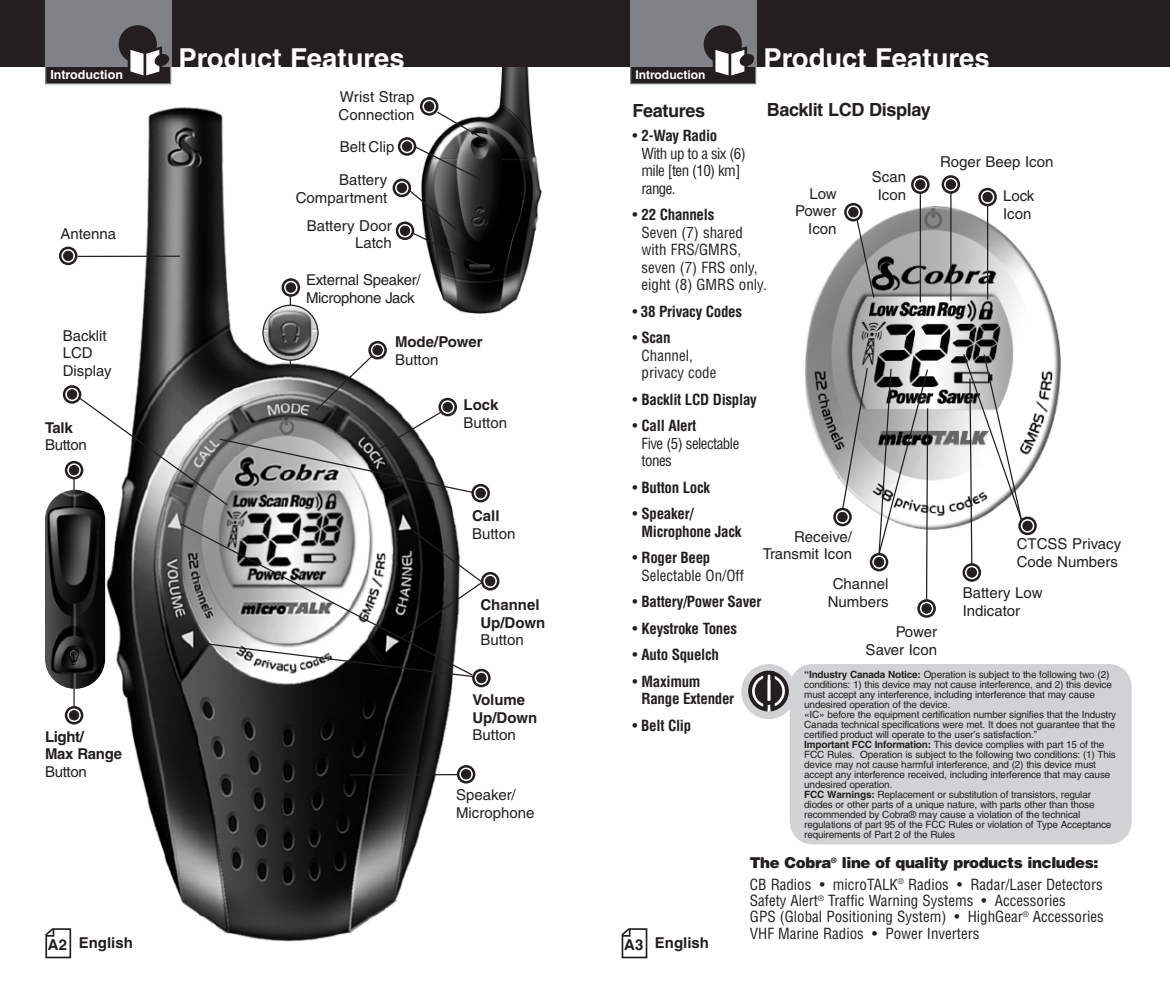
<style>
.page{position:relative;width:1170px;height:990px;background:#fff}
.page>*{position:absolute;margin:0;border:0;box-sizing:border-box;transform-origin:0 0}
.t1{font:700 27.5px "Helvetica";color:#fff}
.t2{font:700 18px "Helvetica";letter-spacing:-.02em;color:#231f20}
.t3{font:condensed 15px/17.5px "Helvetica";color:#231f20}
.t4{font:15px/17.5px "Helvetica";color:#231f20}
.t5{font:700 condensed 15px/17.5px "Helvetica";letter-spacing:-.02em;color:#231f20}
.t6{font:700 15px/17.5px "Helvetica";color:#231f20}
.t7{font:condensed 15px/17.5px "Helvetica";letter-spacing:-.04em;color:#231f20}
.t8{font:condensed 15px/17.5px "Helvetica";letter-spacing:-.035em;color:#231f20}
.t9{font:700 15px/17.5px "Helvetica";letter-spacing:-.02em;color:#231f20}
.t10{font:700 12.5px "Helvetica";color:#fff}
.t11{font:700 12px "Helvetica";color:#fff}
.t12{font:10px/10px "Helvetica";letter-spacing:-.015em;color:#231f20}
.s1{font-weight:700}
.s2{font-weight:400}
.s3{font-weight:900;font-stretch:normal}
</style>
<div class="page">
<img style="left:107px;top:107px;width:348px;height:835px">
<img style="left:422px;top:68px;width:120px;height:245px">
<svg style="left:391px;top:96px;width:94px;height:170px"></svg>
<div style="left:0;top:0;width:585px;height:68px;background:#231f20"></div>
<svg style="left:45px;top:928px;width:27px;height:30px"></svg>
<div style="left:46px;top:66px;width:125px;height:18px;background:#231f20"></div>
<div style="left:45px;top:65px;width:126px;height:19px;border:1px solid #808285"></div>
<div style="left:45px;top:0;width:126px;height:67px;background:#808285"></div>
<div style="left:119px;top:25px;width:38px;height:38px;background:#231f20;border-radius:50%"></div>
<svg style="left:128px;top:46px;width:42px;height:33px"></svg>
<svg style="left:456px;top:765px;width:20px;height:19px"></svg>
<svg style="left:59px;top:246px;width:20px;height:20px"></svg>
<hr style="left:78px;top:256px;width:102px;height:1px;background:#231f20">
<svg style="left:280px;top:277px;width:22px;height:21px"></svg>
<hr style="left:290px;top:296px;width:1px;height:70px;background:#231f20">
<img style="left:263px;top:305px;width:55px;height:55px;border-radius:50%">
<div style="left:262px;top:305px;width:57px;height:56px;border:2px solid #231f20;border-radius:50%"></div>
<hr style="left:73px;top:671px;width:2px;height:35px;background:#231f20">
<svg style="left:64px;top:705px;width:20px;height:20px"></svg>
<svg style="left:62px;top:340px;width:428px;height:167px"></svg>
<svg style="left:179px;top:522px;width:321px;height:167px"></svg>
<hr style="left:350px;top:774px;width:108px;height:2px;background:#231f20">
<img style="left:45px;top:490px;width:60px;height:199px;border-radius:30px">
<div style="left:582px;top:0;width:588px;height:68px;background:#231f20"></div>
<svg style="left:622px;top:928px;width:26px;height:30px"></svg>
<div style="left:631px;top:66px;width:125px;height:18px;background:#231f20"></div>
<div style="left:630px;top:65px;width:126px;height:19px;border:1px solid #808285"></div>
<div style="left:630px;top:0;width:126px;height:67px;background:#808285"></div>
<div style="left:704px;top:25px;width:38px;height:38px;background:#231f20;border-radius:50%"></div>
<svg style="left:713px;top:46px;width:42px;height:33px"></svg>
<img style="left:805px;top:206px;width:256px;height:324px">
<div style="left:790px;top:664px;width:342px;height:180px;background:#d1d2d4;border-radius:22px"></div>
<div style="left:741px;top:664px;width:55px;height:55px;background:#d1d2d4;border-radius:50%"></div>
<svg style="left:746px;top:668px;width:45px;height:46px"></svg>
<svg style="left:843px;top:203px;width:32px;height:96px"></svg>
<svg style="left:941px;top:175px;width:20px;height:19px"></svg>
<hr style="left:950px;top:193px;width:2px;height:108px;background:#231f20">
<svg style="left:977px;top:187px;width:21px;height:21px"></svg>
<hr style="left:987px;top:206px;width:1px;height:93px;background:#231f20">
<svg style="left:911px;top:175px;width:19px;height:20px"></svg>
<hr style="left:920px;top:193px;width:1px;height:109px;background:#231f20">
<svg style="left:832px;top:367px;width:105px;height:251px"></svg>
<svg style="left:961px;top:353px;width:77px;height:229px"></svg>
<p class="t10" style="left:50px;top:70px;width:74px">Introduction</p>
<h3 class="t4" style="left:60px;top:226px;width:57px">Antenna</h3>
<h3 class="t4" style="left:63px;top:328px;width:50px">Backlit<br>LCD<br>Display</h3>
<h3 class="t6" style="left:45px;top:420px;width:29px">Talk</h3>
<h3 class="t4" style="left:45px;top:437px;width:43px">Button</h3>
<h3 class="t9" style="left:45px;top:729px;width:79px">Light/<br>Max Range</h3>
<h3 class="t4" style="left:45px;top:764px;width:43px">Button</h3>
<h3 class="t6" style="left:48px;top:937px;width:21px">A2</h3>
<h3 class="t6" style="left:79px;top:935px;width:56px">English</h3>
<h1 class="t1" style="left:178px;top:47px;width:228px">Product Features</h1>
<h3 class="t4" style="left:339px;top:89px;width:77px">Wrist Strap<br>Connection</h3>
<h3 class="t4" style="left:340px;top:139px;width:56px">Belt Clip</h3>
<h3 class="t4" style="left:296px;top:172px;width:93px;text-align:right">Battery<br>Compartment</h3>
<h3 class="t4" style="left:307px;top:218px;width:87px;text-align:right">Battery Door<br>Latch</h3>
<h3 class="t4" style="left:306px;top:272px;width:116px">External Speaker/<br>Microphone Jack</h3>
<h3 class="t6" style="left:395px;top:334px;width:89px">Mode/Power</h3>
<h3 class="t4" style="left:395px;top:352px;width:45px">Button</h3>
<h3 class="t6" style="left:464px;top:397px;width:36px">Lock</h3>
<h3 class="t4" style="left:464px;top:415px;width:45px">Button</h3>
<h3 class="t6" style="left:472px;top:509px;width:29px">Call</h3>
<h3 class="t4" style="left:472px;top:526px;width:45px">Button</h3>
<h3 class="t6" style="left:480px;top:597px;width:66px">Channel<br>Up/Down</h3>
<h3 class="t4" style="left:480px;top:633px;width:45px">Button</h3>
<h3 class="t6" style="left:472px;top:692px;width:66px">Volume<br>Up/Down</h3>
<h3 class="t4" style="left:472px;top:727px;width:45px">Button</h3>
<h3 class="t4" style="left:456px;top:788px;width:80px">Speaker/<br>Microphone</h3>
<p class="t11" style="left:635px;top:70px;width:72px">Introduction</p>
<h1 class="t1" style="left:763px;top:47px;width:228px">Product Features</h1>
<h2 class="t2" style="left:767px;top:102px;width:166px">Backlit LCD Display</h2>
<h2 class="t2" style="left:632px;top:103px;width:74px">Features</h2>
<h3 class="t7" style="left:642px;top:128px;width:106px;text-indent:-9px">• <span class="s1">2-Way Radio<br></span>With up to a six (6) mile [ten (10) km] range.</h3>
<h3 class="t3" style="left:642px;top:207px;width:127px;text-indent:-9px">• <span class="s1">22 Channels<br></span>Seven (7) shared with FRS/GMRS, seven (7) FRS only, eight (8) GMRS only.</h3>
<h3 class="t5" style="left:632px;top:304px;width:111px"><span class="s2">•</span> 38 Privacy Codes</h3>
<h3 class="t3" style="left:642px;top:330px;width:76px;text-indent:-9px">• <span class="s1">Scan<br></span>Channel, privacy code</h3>
<h3 class="t5" style="left:632px;top:392px;width:126px"><span class="s2">•</span> Backlit LCD Display</h3>
<h3 class="t8" style="left:642px;top:418px;width:99px;text-indent:-9px">• <span class="s1">Call Alert<br></span>Five (5) selectable tones</h3>
<h3 class="t5" style="left:632px;top:480px;width:79px"><span class="s2">•</span> Button Lock</h3>
<h3 class="t5" style="left:642px;top:506px;width:101px;text-indent:-9px"><span class="s2">•</span> Speaker/<br>Microphone Jack</h3>
<h3 class="t3" style="left:642px;top:550px;width:104px;text-indent:-9px">• <span class="s1">Roger Beep<br></span>Selectable On/Off</h3>
<h3 class="t5" style="left:632px;top:594px;width:130px"><span class="s2">•</span> Battery/Power Saver</h3>
<h3 class="t5" style="left:632px;top:621px;width:106px"><span class="s2">•</span> Keystroke Tones</h3>
<h3 class="t5" style="left:632px;top:647px;width:88px"><span class="s2">•</span> Auto Squelch</h3>
<h3 class="t5" style="left:642px;top:674px;width:94px;text-indent:-9px"><span class="s2">•</span> Maximum<br>Range Extender</h3>
<h3 class="t5" style="left:632px;top:718px;width:60px"><span class="s2">•</span> Belt Clip</h3>
<h3 class="t4" style="left:940px;top:154px;width:115px">Roger Beep Icon</h3>
<h3 class="t4" style="left:1003px;top:189px;width:33px">Lock<br>Icon</h3>
<h3 class="t4" style="left:872px;top:169px;width:36px;text-align:center">Scan<br>Icon</h3>
<h3 class="t4" style="left:795px;top:186px;width:43px;text-align:right">Low<br>Power<br>Icon</h3>
<h3 class="t4" style="left:763px;top:529px;width:91px;text-align:right">Receive/<br>Transmit Icon</h3>
<h3 class="t4" style="left:1017px;top:536px;width:106px">CTCSS Privacy<br>Code Numbers</h3>
<h3 class="t4" style="left:828px;top:577px;width:62px;text-align:center">Channel<br>Numbers</h3>
<h3 class="t4" style="left:963px;top:585px;width:81px">Battery Low<br>Indicator</h3>
<h3 class="t4" style="left:866px;top:625px;width:73px;text-align:right">Power<br>Saver Icon</h3>
<p class="t12" style="left:804px;top:671px;width:314px"><span class="s1">“Industry Canada Notice:</span> Operation is subject to the following two (2) conditions: 1) this device may not cause interference, and 2) this device must accept any interference, including interference that may cause undesired operation of the device.<br>«IC» before the equipment certification number signifies that the Industry Canada technical specifications were met. It does not guarantee that the certified product will operate to the user’s satisfaction.”<br><span class="s1">Important FCC Information:</span> This device complies with part 15 of the FCC Rules. Operation is subject to the following two conditions: (1) This device may not cause harmful interference, and (2) this device must accept any interference received, including interference that may cause undesired operation.<br><span class="s1">FCC Warnings:</span> Replacement or substitution of transistors, regular diodes or other parts of a unique nature, with parts other than those recommended by Cobra® may cause a violation of the technical regulations of part 95 of the FCC Rules or violation of Type Acceptance requirements of Part 2 of the Rules</p>
<h3 class="t6" style="left:624px;top:937px;width:21px">A3</h3>
<h3 class="t6" style="left:655px;top:935px;width:56px">English</h3>
<h3 class="t3" style="left:750px;top:853px;width:354px;line-height:21.8px"><span class="s3">The Cobra</span><sup>®</sup> <span class="s3">line of quality products includes:<br></span>CB Radios • microTALK<sup>®</sup> Radios • Radar/Laser Detectors</h3>
<h3 class="t3" style="left:750px;top:894px;width:355px;line-height:16.2px">Safety Alert<sup>®</sup> Traffic Warning Systems • Accessories<br>GPS (Global Positioning System) • HighGear<sup>®</sup> Accessories<br>VHF Marine Radios • Power Inverters</h3>
</div>
